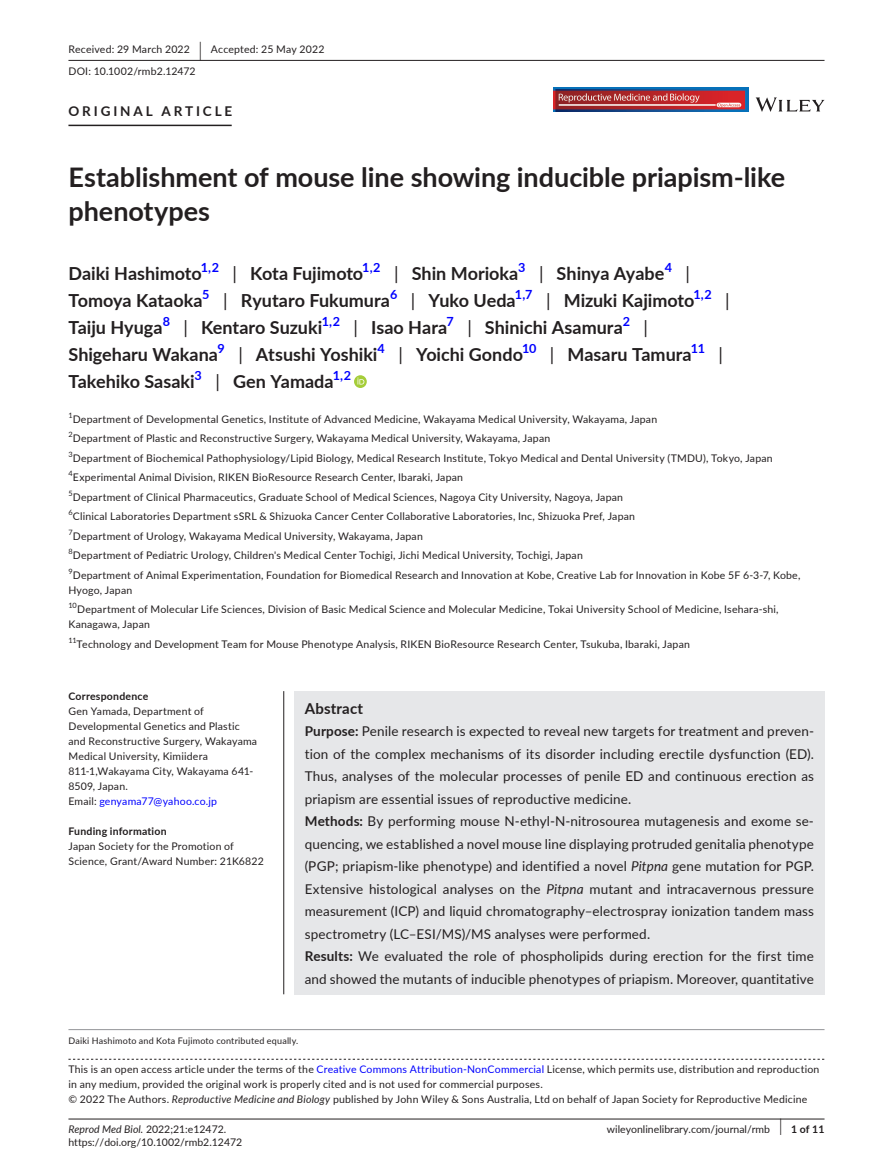
<style>
.page{position:relative;width:893px;height:1174px;background:#fff}
.page>*{position:absolute;margin:0;border:0;box-sizing:border-box;transform-origin:0 0}
.t1{font:700 27px/34.5px "Lato";color:#231f20}
.t2{font:700 18px "Lato";color:#231f20}
.t3{font:18px "Lato";color:#231f20}
.t4{font:700 15px "Lato";letter-spacing:.015em;color:#231f20}
.t5{font:13.5px/22.5px "Lato";letter-spacing:.01em;color:#231f20}
.t6{font:700 13.5px "Lato";letter-spacing:.215em;color:#231f20}
.t7{font:700 12.6px "Lato";color:#00f}
.t8{font:10.5px/19.5px "Lato";letter-spacing:.02em;color:#231f20}
.t9{font:10.5px "Lato";color:#231f20}
.t10{font:700 10.5px "Lato";letter-spacing:.02em;color:#231f20}
.t11{font:9px "Lato";letter-spacing:.02em;color:#231f20}
.s1{font-size:19.65px}
.s2{font-weight:400}
.s3{color:#00f}
.s4{font-weight:700}
.s5{font-style:italic}
.s6{font-weight:400;font-size:17.4px}
</style>
<div class="page">
<hr style="left:68px;top:1118px;width:756px;height:1px;background:#231f20">
<svg style="left:756px;top:97px;width:68px;height:15px"></svg>
<img style="left:554px;top:87px;width:194px;height:25px">
<hr style="left:68px;top:60px;width:756px;height:1px;background:#231f20">
<hr style="left:68px;top:125px;width:164px;height:1px;background:#231f20">
<svg style="left:354px;top:375px;width:13px;height:13px"></svg>
<svg style="left:357px;top:377px;width:7px;height:7px"></svg>
<svg style="left:68px;top:1058px;width:756px;height:1px"></svg>
<hr style="left:68px;top:1029px;width:756px;height:1px;background:#939598">
<div style="left:294px;top:691px;width:530px;height:303px;background:#e6e7e9"></div>
<hr style="left:283px;top:691px;width:1px;height:303px;background:#231f20">
<p class="t8" style="left:68px;top:38px;width:257px;line-height:21.8px">Received: 29 March 2022 <span class="s1">|</span> Accepted: 25 May 2022<br>DOI: 10.1002/rmb2.12472</p>
<p class="t6" style="left:68px;top:101px;width:165px">ORIGINAL ARTICLE</p>
<h1 class="t1" style="left:68px;top:159px;width:718px">Establishment of mouse line showing inducible priapism-like phenotypes</h1>
<h2 class="t2" style="left:68px;top:260px;width:135px">Daiki Hashimoto</h2>
<p class="t7" style="left:201px;top:258px;width:20px">1,2</p>
<h2 class="t2" style="left:233px;top:260px;width:132px"><span class="s2">|</span> Kota Fujimoto</h2>
<p class="t7" style="left:362px;top:258px;width:20px">1,2</p>
<h2 class="t2" style="left:394px;top:260px;width:126px"><span class="s2">|</span> Shin Morioka</h2>
<p class="t7" style="left:518px;top:258px;width:9px">3</p>
<h2 class="t2" style="left:539px;top:260px;width:127px"><span class="s2">|</span> Shinya Ayabe</h2>
<p class="t7" style="left:665px;top:258px;width:9px">4</p>
<h2 class="t3" style="left:685px;top:260px;width:6px">|</h2>
<h2 class="t2" style="left:68px;top:287px;width:136px">Tomoya Kataoka</h2>
<p class="t7" style="left:202px;top:285px;width:9px">5</p>
<h2 class="t2" style="left:223px;top:287px;width:168px"><span class="s2">|</span> Ryutaro Fukumura</h2>
<p class="t7" style="left:390px;top:285px;width:9px">6</p>
<h2 class="t2" style="left:411px;top:287px;width:106px"><span class="s2">|</span> Yuko Ueda</h2>
<p class="t7" style="left:515px;top:285px;width:19px">1,7</p>
<h2 class="t2" style="left:546px;top:287px;width:150px"><span class="s2">|</span> Mizuki Kajimoto</h2>
<p class="t7" style="left:693px;top:285px;width:20px">1,2</p>
<h2 class="t3" style="left:725px;top:287px;width:6px">|</h2>
<h2 class="t2" style="left:68px;top:314px;width:96px">Taiju Hyuga</h2>
<p class="t7" style="left:163px;top:312px;width:9px">8</p>
<h2 class="t2" style="left:184px;top:314px;width:140px"><span class="s2">|</span> Kentaro Suzuki</h2>
<p class="t7" style="left:322px;top:312px;width:20px">1,2</p>
<h2 class="t2" style="left:354px;top:314px;width:95px"><span class="s2">|</span> Isao Hara</h2>
<p class="t7" style="left:446px;top:312px;width:9px">7</p>
<h2 class="t2" style="left:467px;top:314px;width:157px"><span class="s2">|</span> Shinichi Asamura</h2>
<p class="t7" style="left:623px;top:312px;width:9px">2</p>
<h2 class="t3" style="left:643px;top:314px;width:6px">|</h2>
<h2 class="t2" style="left:68px;top:341px;width:151px">Shigeharu Wakana</h2>
<p class="t7" style="left:218px;top:339px;width:9px">9</p>
<h2 class="t2" style="left:238px;top:341px;width:141px"><span class="s2">|</span> Atsushi Yoshiki</h2>
<p class="t7" style="left:378px;top:339px;width:9px">4</p>
<h2 class="t2" style="left:398px;top:341px;width:126px"><span class="s2">|</span> Yoichi Gondo</h2>
<p class="t7" style="left:522px;top:339px;width:16px">10</p>
<h2 class="t2" style="left:550px;top:341px;width:143px"><span class="s2">|</span> Masaru Tamura</h2>
<p class="t7" style="left:691px;top:339px;width:16px">11</p>
<h2 class="t3" style="left:718px;top:341px;width:6px">|</h2>
<h2 class="t2" style="left:68px;top:368px;width:128px">Takehiko Sasaki</h2>
<p class="t7" style="left:195px;top:366px;width:9px">3</p>
<h2 class="t2" style="left:215px;top:368px;width:120px"><span class="s2">|</span> Gen Yamada</h2>
<p class="t7" style="left:333px;top:366px;width:20px">1,2</p>
<p class="t8" style="left:68px;top:408px;width:733px"><sup>1</sup>Department of Developmental Genetics, Institute of Advanced Medicine, Wakayama Medical University, Wakayama, Japan<br><sup>2</sup>Department of Plastic and Reconstructive Surgery, Wakayama Medical University, Wakayama, Japan<br><sup>3</sup>Department of Biochemical Pathophysiology/Lipid Biology, Medical Research Institute, Tokyo Medical and Dental University (TMDU), Tokyo, Japan <sup>4</sup>Experimental Animal Division, RIKEN BioResource Research Center, Ibaraki, Japan<br><sup>5</sup>Department of Clinical Pharmaceutics, Graduate School of Medical Sciences, Nagoya City University, Nagoya, Japan<br><sup>6</sup>Clinical Laboratories Department sSRL &amp; Shizuoka Cancer Center Collaborative Laboratories, Inc, Shizuoka Pref, Japan<br><sup>7</sup>Department of Urology, Wakayama Medical University, Wakayama, Japan<br><sup>8</sup>Department of Pediatric Urology, Children's Medical Center Tochigi, Jichi Medical University, Tochigi, Japan<br><sup>9</sup>Department of Animal Experimentation, Foundation for Biomedical Research and Innovation at Kobe, Creative Lab for Innovation in Kobe 5F 6-3-7, Kobe,</p>
<p class="t8" style="left:68px;top:579px;width:712px">Hyogo, Japan<br><sup>10</sup>Department of Molecular Life Sciences, Division of Basic Medical Science and Molecular Medicine, Tokai University School of Medicine, Isehara-shi,</p>
<p class="t8" style="left:68px;top:614px;width:623px">Kanagawa, Japan<br><sup>11</sup>Technology and Development Team for Mouse Phenotype Analysis, RIKEN BioResource Research Center, Tsukuba, Ibaraki, Japan</p>
<p class="t10" style="left:68px;top:688px;width:81px">Correspondence</p>
<p class="t8" style="left:68px;top:703px;width:190px;line-height:15px">Gen Yamada, Department of<br>Developmental Genetics and Plastic and Reconstructive Surgery, Wakayama<br>Medical University, Kimiidera<br>811-1,Wakayama City, Wakayama 641-<br>8509, Japan.<br>Email: <span class="s3">genyama77@yahoo.co.jp</span></p>
<p class="t10" style="left:68px;top:823px;width:100px">Funding information</p>
<p class="t8" style="left:68px;top:838px;width:197px;line-height:15px">Japan Society for the Promotion of<br>Science, Grant/Award Number: 21K6822</p>
<h3 class="t4" style="left:305px;top:697px;width:60px">Abstract</h3>
<p class="t5" style="left:305px;top:719px;width:511px"><span class="s4">Purpose:</span> Penile research is expected to reveal new targets for treatment and preven&shy;tion of the complex mechanisms of its disorder including erectile dysfunction (ED).<br>Thus, analyses of the molecular processes of penile ED and continuous erection as priapism are essential issues of reproductive medicine.<br><span class="s4">Methods:</span> By performing mouse N-ethyl-N-nitrosourea mutagenesis and exome se&shy;quencing, we established a novel mouse line displaying protruded genitalia phenotype (PGP; priapism-like phenotype) and identified a novel <span class="s5">Pitpna</span> gene mutation for PGP.<br>Extensive histological analyses on the <span class="s5">Pitpna</span> mutant and intracavernous pressure measurement (ICP) and liquid chromatography–electrospray ionization tandem mass spectrometry (LC–ESI/MS)/MS analyses were performed.<br><span class="s4">Results:</span> We evaluated the role of phospholipids during erection for the first time and showed the mutants of inducible phenotypes of priapism. Moreover, quantitative</p>
<p class="t11" style="left:68px;top:1033px;width:231px">Daiki Hashimoto and Kota Fujimoto contributed equally.</p>
<p class="t8" style="left:68px;top:1061px;width:752px;line-height:15px">This is an open access article under the terms of the <span class="s3">Creative Commons Attribution-NonCommercial</span> License, which permits use, distribution and reproduction in any medium, provided the original work is properly cited and is not used for commercial purposes.<br>© 2022 The Authors. <span class="s5">Reproductive Medicine and Biology</span> published by John Wiley &amp; Sons Australia, Ltd on behalf of Japan Society for Reproductive Medicine</p>
<p class="t9" style="left:68px;top:1121px;width:159px"><span class="s5">Reprod Med Biol.</span> 2022;21:e12472.</p>
<p class="t10" style="left:779px;top:1121px;width:46px"><span class="s6">|</span> 1 of 11</p>
<p class="t9" style="left:68px;top:1135px;width:175px">https://doi.org/10.1002/rmb2.12472</p>
<p class="t9" style="left:607px;top:1121px;width:165px">wileyonlinelibrary.com/journal/rmb</p>
</div>
